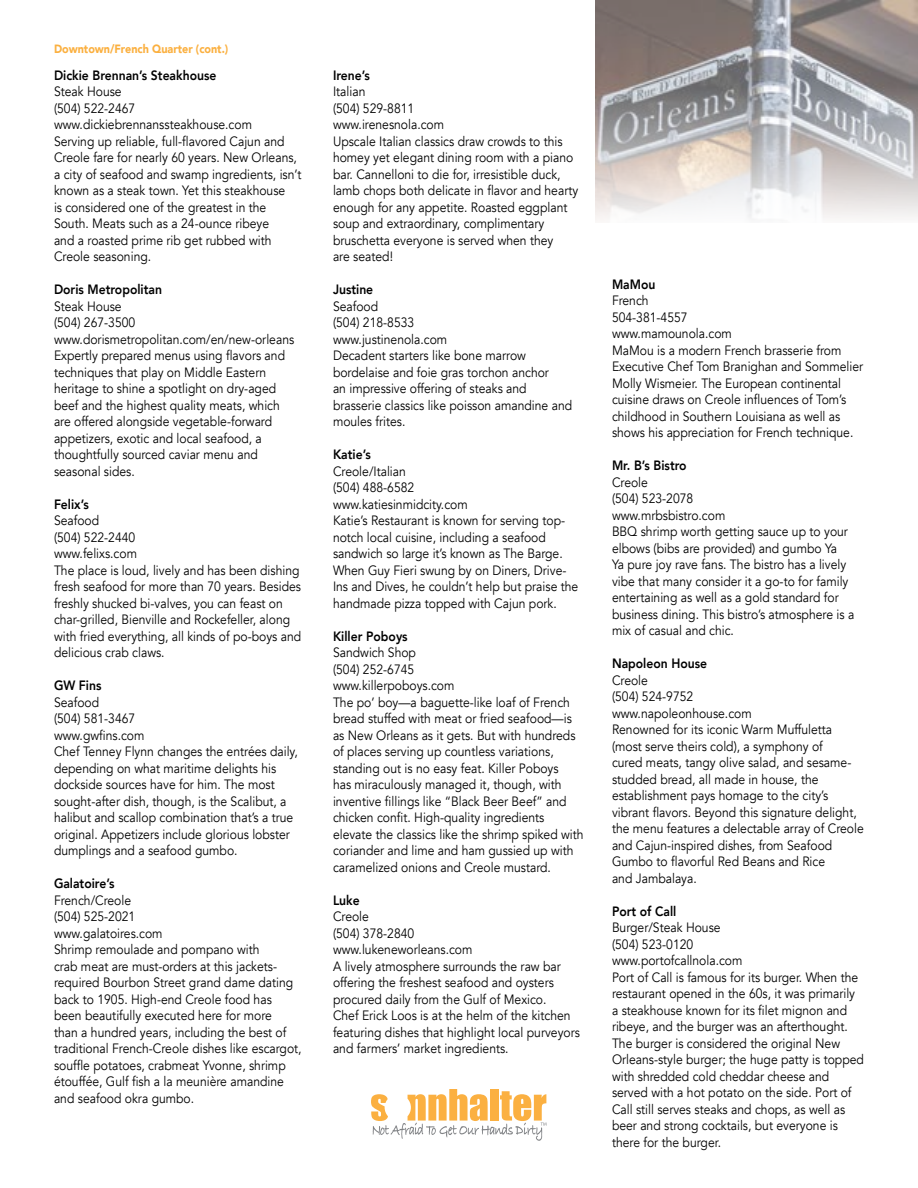
<style>
.page{position:relative;width:918px;height:1188px;background:#fff}
.page>*{position:absolute;margin:0;border:0;box-sizing:border-box;transform-origin:0 0}
.t1{font:13.5px/16.5px "Avenir";color:#000;scale:.9 1}
.t2{font:800 13.5px "Avenir";color:#000;scale:.9 1}
.t3{font:900 12px "Avenir";color:#fbb040;scale:.9 1}
</style>
<div class="page">
<img style="left:596px;top:0;width:322px;height:220px">
<svg style="left:371px;top:1089px;width:175px;height:52px"></svg>
<p class="t3" style="left:54px;top:38px;width:195px">Downtown/French Quarter (cont.)</p>
<p class="t2" style="left:54px;top:65px;width:182px">Dickie Brennan’s Steakhouse</p>
<p class="t1" style="left:54px;top:84px;width:277px">Steak House<br>(504) 522-2467 www.dickiebrennanssteakhouse.com<br>Serving up reliable, full-flavored Cajun and Creole fare for nearly 60 years. New Orleans, a city of seafood and swamp ingredients, isn’t known as a steak town. Yet this steakhouse<br>is considered one of the greatest in the South. Meats such as a 24-ounce ribeye<br>and a roasted prime rib get rubbed with Creole seasoning.</p>
<p class="t2" style="left:54px;top:279px;width:122px">Doris Metropolitan</p>
<p class="t1" style="left:54px;top:298px;width:268px">Steak House<br>(504) 267-3500 www.dorismetropolitan.com/en/new-orleans Expertly prepared menus using flavors and techniques that play on Middle Eastern heritage to shine a spotlight on dry-aged beef and the highest quality meats, which are offered alongside vegetable-forward appetizers, exotic and local seafood, a thoughtfully sourced caviar menu and seasonal sides.</p>
<p class="t2" style="left:54px;top:494px;width:40px">Felix’s</p>
<p class="t1" style="left:54px;top:513px;width:276px">Seafood<br>(504) 522-2440<br>www.felixs.com<br>The place is loud, lively and has been dishing fresh seafood for more than 70 years. Besides freshly shucked bi-valves, you can feast on char-grilled, Bienville and Rockefeller, along with fried everything, all kinds of po-boys and delicious crab claws.</p>
<p class="t2" style="left:54px;top:675px;width:54px">GW Fins</p>
<p class="t1" style="left:54px;top:694px;width:272px">Seafood<br>(504) 581-3467<br>www.gwfins.com<br>Chef Tenney Flynn changes the entrées daily, depending on what maritime delights his dockside sources have for him. The most sought-after dish, though, is the Scalibut, a halibut and scallop combination that’s a true original. Appetizers include glorious lobster dumplings and a seafood gumbo.</p>
<p class="t2" style="left:54px;top:873px;width:69px">Galatoire’s</p>
<p class="t1" style="left:54px;top:892px;width:277px">French/Creole<br>(504) 525-2021<br>www.galatoires.com<br>Shrimp remoulade and pompano with<br>crab meat are must-orders at this jackets&shy;required Bourbon Street grand dame dating back to 1905. High-end Creole food has been beautifully executed here for more<br>than a hundred years, including the best of traditional French-Creole dishes like escargot, souffle potatoes, crabmeat Yvonne, shrimp étouffée, Gulf fish a la meunière amandine and seafood okra gumbo.</p>
<p class="t2" style="left:333px;top:65px;width:42px">Irene’s</p>
<p class="t1" style="left:333px;top:84px;width:274px">Italian<br>(504) 529-8811<br>www.irenesnola.com<br>Upscale Italian classics draw crowds to this homey yet elegant dining room with a piano bar. Cannelloni to die for, irresistible duck, lamb chops both delicate in flavor and hearty enough for any appetite. Roasted eggplant soup and extraordinary, complimentary bruschetta everyone is served when they<br>are seated!</p>
<p class="t2" style="left:333px;top:279px;width:46px">Justine</p>
<p class="t1" style="left:333px;top:298px;width:267px">Seafood<br>(504) 218-8533<br>www.justinenola.com<br>Decadent starters like bone marrow bordelaise and foie gras torchon anchor<br>an impressive offering of steaks and brasserie classics like poisson amandine and moules frites.</p>
<p class="t2" style="left:333px;top:444px;width:44px">Katie’s</p>
<p class="t1" style="left:333px;top:463px;width:274px">Creole/Italian<br>(504) 488-6582<br>www.katiesinmidcity.com<br>Katie’s Restaurant is known for serving top&shy;notch local cuisine, including a seafood sandwich so large it’s known as The Barge.<br>When Guy Fieri swung by on Diners, Drive-Ins and Dives, he couldn’t help but praise the handmade pizza topped with Cajun pork.</p>
<p class="t2" style="left:333px;top:626px;width:85px">Killer Poboys</p>
<p class="t1" style="left:333px;top:645px;width:280px">Sandwich Shop<br>(504) 252-6745<br>www.killerpoboys.com<br>The po’ boy—a baguette-like loaf of French bread stuffed with meat or fried seafood—is as New Orleans as it gets. But with hundreds of places serving up countless variations, standing out is no easy feat. Killer Poboys<br>has miraculously managed it, though, with inventive fillings like “Black Beer Beef” and chicken confit. High-quality ingredients elevate the classics like the shrimp spiked with coriander and lime and ham gussied up with caramelized onions and Creole mustard.</p>
<p class="t2" style="left:333px;top:890px;width:31px">Luke</p>
<p class="t1" style="left:333px;top:909px;width:276px">Creole<br>(504) 378-2840<br>www.lukeneworleans.com<br>A lively atmosphere surrounds the raw bar offering the freshest seafood and oysters procured daily from the Gulf of Mexico.<br>Chef Erick Loos is at the helm of the kitchen featuring dishes that highlight local purveyors and farmers’ market ingredients.</p>
<p class="t2" style="left:612px;top:273px;width:50px">MaMou</p>
<p class="t1" style="left:612px;top:293px;width:281px">French<br>504-381-4557<br>www.mamounola.com<br>MaMou is a modern French brasserie from Executive Chef Tom Branighan and Sommelier Molly Wismeier. The European continental cuisine draws on Creole influences of Tom’s childhood in Southern Louisiana as well as shows his appreciation for French technique.</p>
<p class="t2" style="left:612px;top:455px;width:84px">Mr. B’s Bistro</p>
<p class="t1" style="left:612px;top:474px;width:271px">Creole<br>(504) 523-2078<br>www.mrbsbistro.com<br>BBQ shrimp worth getting sauce up to your elbows (bibs are provided) and gumbo Ya<br>Ya pure joy rave fans. The bistro has a lively vibe that many consider it a go-to for family entertaining as well as a gold standard for business dining. This bistro’s atmosphere is a mix of casual and chic.</p>
<p class="t2" style="left:612px;top:653px;width:107px">Napoleon House</p>
<p class="t1" style="left:612px;top:672px;width:281px">Creole<br>(504) 524-9752<br>www.napoleonhouse.com<br>Renowned for its iconic Warm Muffuletta (most serve theirs cold), a symphony of<br>cured meats, tangy olive salad, and sesame&shy;studded bread, all made in house, the establishment pays homage to the city’s vibrant flavors. Beyond this signature delight, the menu features a delectable array of Creole and Cajun-inspired dishes, from Seafood Gumbo to flavorful Red Beans and Rice<br>and Jambalaya.</p>
<p class="t2" style="left:612px;top:900px;width:73px">Port of Call</p>
<p class="t1" style="left:612px;top:919px;width:281px">Burger/Steak House<br>(504) 523-0120<br>www.portofcallnola.com<br>Port of Call is famous for its burger. When the restaurant opened in the 60s, it was primarily a steakhouse known for its filet mignon and ribeye, and the burger was an afterthought.<br>The burger is considered the original New Orleans-style burger; the huge patty is topped with shredded cold cheddar cheese and served with a hot potato on the side. Port of Call still serves steaks and chops, as well as beer and strong cocktails, but everyone is there for the burger.</p>
</div>
